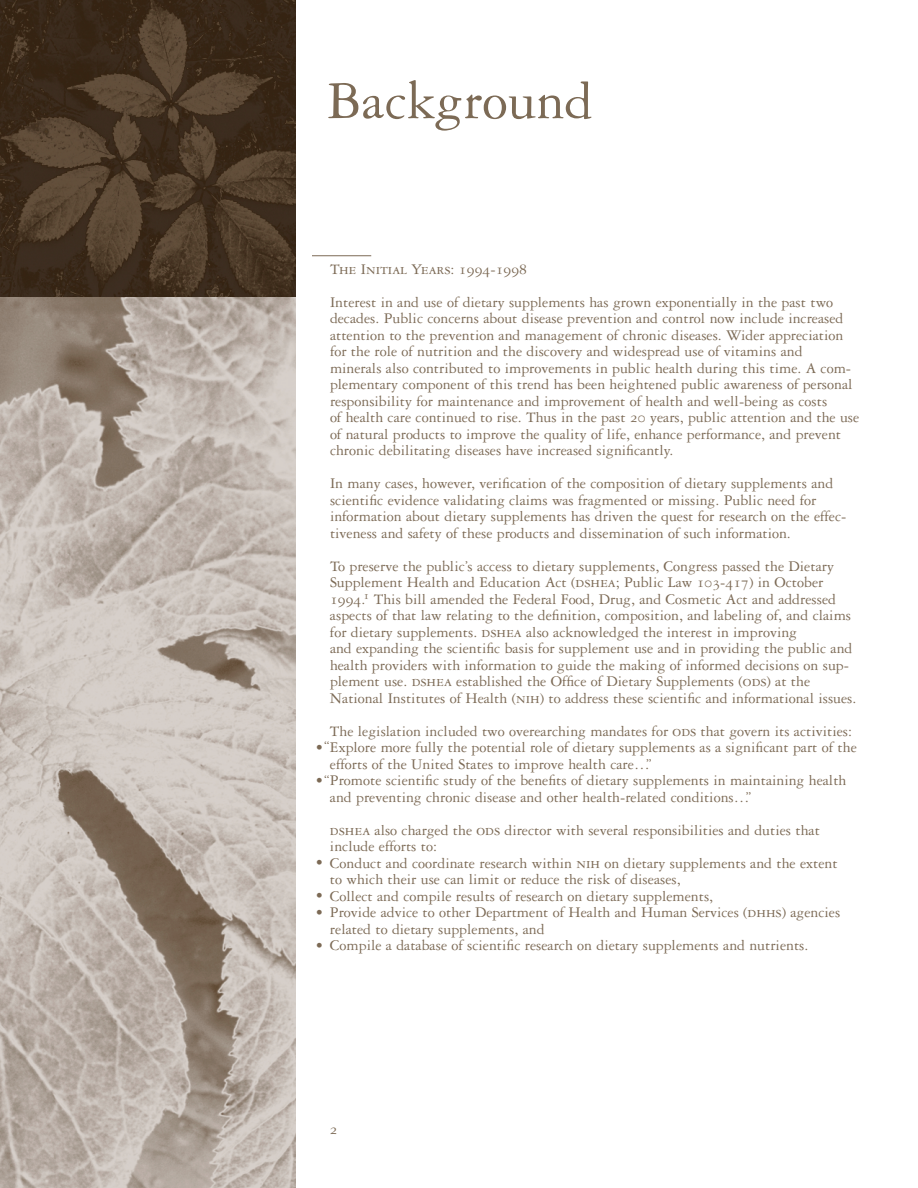
<style>
.page{position:relative;width:918px;height:1188px;background:#fff}
.page>*{position:absolute;margin:0;border:0;box-sizing:border-box;transform-origin:0 0}
.t1{font:57px "Garamond Three";color:#7c6a55}
.t2{font:15.75px/16.5px "Garamond Three";color:#7c6a55}
.t3{font:15.75px "Garamond Three SC";color:#7c6a55}
.s1{font-family:"Garamond Three SC"}
</style>
<div class="page">
<svg style="left:0;top:0;width:372px;height:1188px"></svg>
<h1 class="t1" style="left:327px;top:81px;width:268px">Background</h1>
<p class="t3" style="left:330px;top:263px;width:199px">The Initial Years: 1994-1998</p>
<p class="t2" style="left:330px;top:295px;width:531px">Interest in and use of dietary supplements has grown exponentially in the past two decades. Public concerns about disease prevention and control now include increased attention to the prevention and management of chronic diseases. Wider appreciation for the role of nutrition and the discovery and widespread use of vitamins and<br>minerals also contributed to improvements in public health during this time. A com&shy;plementary component of this trend has been heightened public awareness of personal responsibility for maintenance and improvement of health and well-being as costs<br>of health care continued to rise. Thus in the past <span class="s1">20</span> years, public attention and the use of natural products to improve the quality of life, enhance performance, and prevent chronic debilitating diseases have increased significantly.</p>
<p class="t2" style="left:330px;top:476px;width:518px">In many cases, however, verification of the composition of dietary supplements and scientific evidence validating claims was fragmented or missing. Public need for information about dietary supplements has driven the quest for research on the effec&shy;tiveness and safety of these products and dissemination of such information.</p>
<p class="t2" style="left:330px;top:559px;width:528px">To preserve the public’s access to dietary supplements, Congress passed the Dietary Supplement Health and Education Act (<span class="s1">dshea</span>; Public Law <span class="s1">103-417</span>) in October <span class="s1">1994</span>.<sup>1</sup> This bill amended the Federal Food, Drug, and Cosmetic Act and addressed aspects of that law relating to the definition, composition, and labeling of, and claims for dietary supplements. <span class="s1">dshea</span> also acknowledged the interest in improving<br>and expanding the scientific basis for supplement use and in providing the public and health providers with information to guide the making of informed decisions on sup&shy;plement use. <span class="s1">dshea</span> established the Office of Dietary Supplements (<span class="s1">ods</span>) at the National Institutes of Health (<span class="s1">nih</span>) to address these scientific and informational issues.</p>
<p class="t2" style="left:330px;top:724px;width:524px">The legislation included two overearching mandates for <span class="s1">ods</span> that govern its activities:</p>
<p class="t2" style="left:330px;top:740px;width:528px;text-indent:-15px">• Explore more fully the potential role of dietary supplements as a significant part of the efforts of the United States to improve health care…”</p>
<p class="t2" style="left:330px;top:773px;width:518px;text-indent:-15px">•“Promote scientific study of the benefits of dietary supplements in maintaining health and preventing chronic disease and other health-related conditions…”</p>
<p class="t2" style="left:330px;top:823px;width:491px"><span class="s1">dshea</span> also charged the <span class="s1">ods</span> director with several responsibilities and duties that include efforts to:</p>
<p class="t2" style="left:330px;top:856px;width:509px;text-indent:-15px">• Conduct and coordinate research within <span class="s1">nih</span> on dietary supplements and the extent to which their use can limit or reduce the risk of diseases,</p>
<p class="t2" style="left:315px;top:889px;width:399px">• Collect and compile results of research on dietary supplements,</p>
<p class="t2" style="left:330px;top:905px;width:512px;text-indent:-15px">• Provide advice to other Department of Health and Human Services (<span class="s1">dhhs)</span> agencies related to dietary supplements, and</p>
<p class="t2" style="left:315px;top:938px;width:495px">• Compile a database of scientific research on dietary supplements and nutrients.</p>
<p class="t2" style="left:324px;top:740px;width:8px">“</p>
<p class="t3" style="left:330px;top:1124px;width:9px">2</p>
</div>
